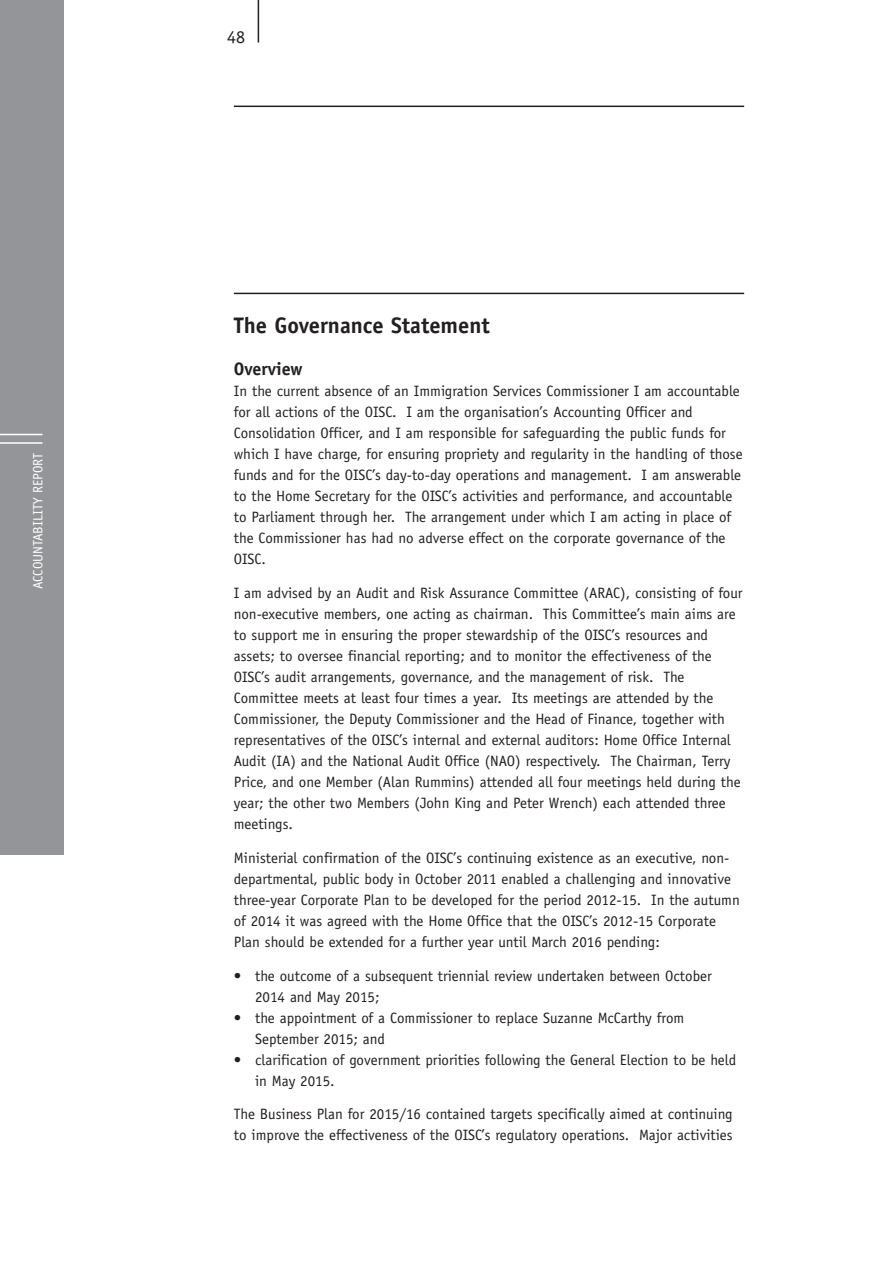
<style>
.page{position:relative;width:893px;height:1263px;background:#fff}
.page>*{position:absolute;margin:0;border:0;box-sizing:border-box;transform-origin:0 0}
._03_-_A-Head_in_cont{font:700 22.5px "Officina Sans";color:#231f20}
._03_-_B-Head{font:700 18px "Officina Sans";color:#231f20}
.t1{font:18px "Officina Sans";color:#231f20}
._05_-_Body_copy{font:15px/21px "Officina Sans";color:#231f20}
.t2{font:13.5px "Officina Sans";color:#fff}
</style>
<div class="page">
<div style="left:0;top:0;width:64px;height:855px;background:#939598"></div>
<hr style="left:234px;top:106px;width:510px;height:1px;background:#231f20">
<hr style="left:234px;top:293px;width:510px;height:1px;background:#231f20">
<hr style="left:258px;top:0;width:1px;height:43px;background:#231f20">
<hr style="left:0;top:434px;width:43px;height:1px;background:#fff">
<hr style="left:0;top:442px;width:43px;height:2px;background:#fff">
<p class="t2" style="left:30px;top:589px;width:138px;rotate:-90deg">ACCOUNTABILITY REPORT</p>
<p class="t1" style="left:227px;top:27px;width:19px">48</p>
<p class="_03_-_A-Head_in_cont" style="left:234px;top:311px;width:257px">The Governance Statement</p>
<p class="_03_-_B-Head" style="left:234px;top:358px;width:70px">Overview</p>
<p class="_05_-_Body_copy" style="left:234px;top:381px;width:510px">In the current absence of an Immigration Services Commissioner I am accountable for all actions of the OISC. I am the organisation’s Accounting Officer and Consolidation Officer, and I am responsible for safeguarding the public funds for which I have charge, for ensuring propriety and regularity in the handling of those funds and for the OISC’s day-to-day operations and management. I am answerable to the Home Secretary for the OISC’s activities and performance, and accountable to Parliament through her. The arrangement under which I am acting in place of the Commissioner has had no adverse effect on the corporate governance of the OISC.</p>
<p class="_05_-_Body_copy" style="left:234px;top:582px;width:510px">I am advised by an Audit and Risk Assurance Committee (ARAC), consisting of four non-executive members, one acting as chairman. This Committee’s main aims are to support me in ensuring the proper stewardship of the OISC’s resources and assets; to oversee financial reporting; and to monitor the effectiveness of the OISC’s audit arrangements, governance, and the management of risk. The Committee meets at least four times a year. Its meetings are attended by the Commissioner, the Deputy Commissioner and the Head of Finance, together with representatives of the OISC’s internal and external auditors: Home Office Internal Audit (IA) and the National Audit Office (NAO) respectively. The Chairman, Terry Price, and one Member (Alan Rummins) attended all four meetings held during the year; the other two Members (John King and Peter Wrench) each attended three meetings.</p>
<p class="_05_-_Body_copy" style="left:234px;top:847px;width:507px">Ministerial confirmation of the OISC’s continuing existence as an executive, non&shy;departmental, public body in October 2011 enabled a challenging and innovative three-year Corporate Plan to be developed for the period 2012-15. In the autumn of 2014 it was agreed with the Home Office that the OISC’s 2012-15 Corporate Plan should be extended for a further year until March 2016 pending:</p>
<p class="_05_-_Body_copy" style="left:255px;top:965px;width:458px;text-indent:-21px">• the outcome of a subsequent triennial review undertaken between October<br>2014 and May 2015;</p>
<p class="_05_-_Body_copy" style="left:255px;top:1007px;width:431px;text-indent:-21px">• the appointment of a Commissioner to replace Suzanne McCarthy from<br>September 2015; and</p>
<p class="_05_-_Body_copy" style="left:255px;top:1049px;width:483px;text-indent:-21px">• clarification of government priorities following the General Election to be held in May 2015.</p>
<p class="_05_-_Body_copy" style="left:234px;top:1104px;width:500px">The Business Plan for 2015/16 contained targets specifically aimed at continuing to improve the effectiveness of the OISC’s regulatory operations. Major activities</p>
</div>
